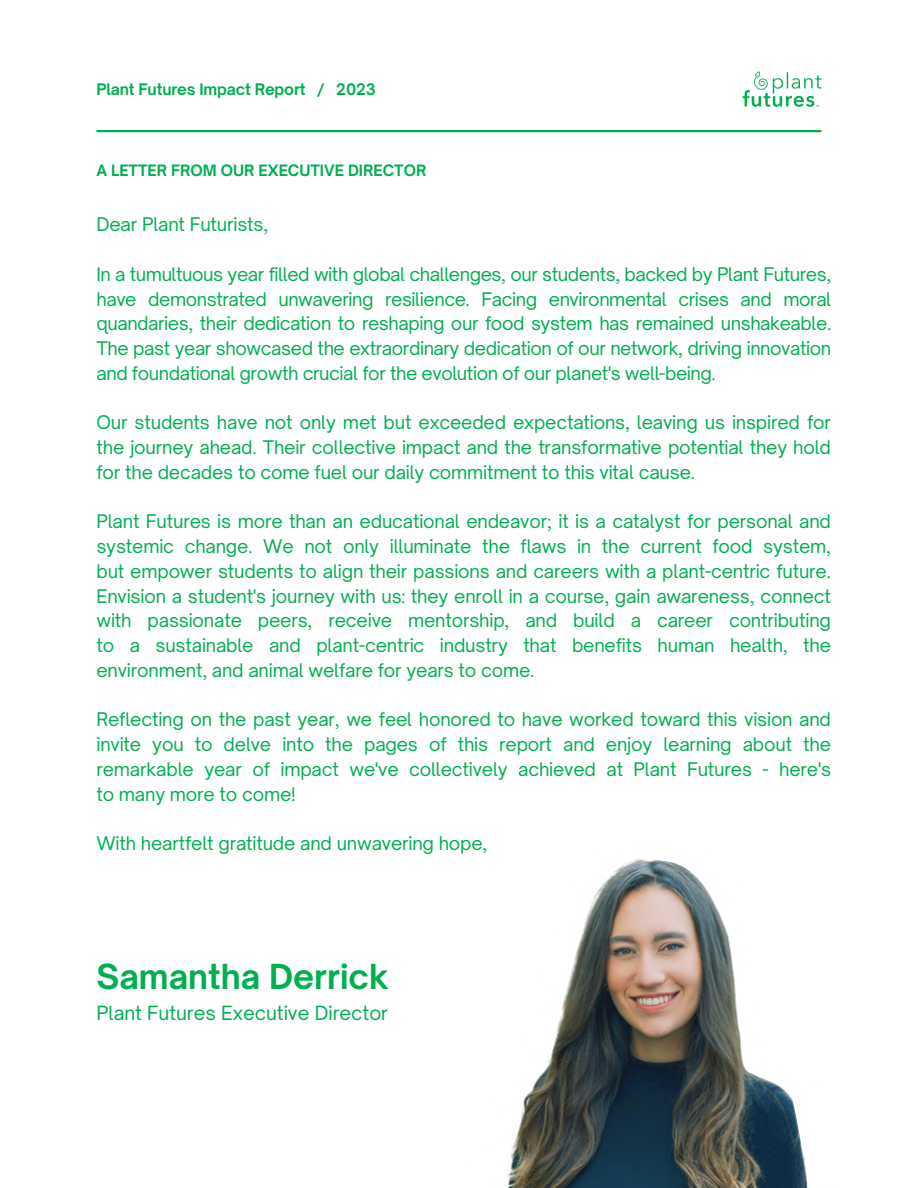
<style>
.page{position:relative;width:918px;height:1188px;background:#fff}
.page>*{position:absolute;margin:0;border:0;box-sizing:border-box;transform-origin:0 0}
.t1{font:700 33px "Open Sauce One";color:#00b050}
.t2{font:18.75px "Open Sauce One";color:#00b050}
.t3{font:18px/24.8px "Open Sauce One";letter-spacing:-.01em;color:#00b050;text-align:justify}
.t4{font:700 15.3px "Open Sauce One";letter-spacing:-.01em;color:#00b050}
.t5{font:700 15px "Open Sauce One";color:#00b050}
</style>
<div class="page">
<hr style="left:96px;top:130px;width:726px;height:2px;background:#00b050">
<img style="left:743px;top:72px;width:79px;height:34px">
<img style="left:507px;top:858px;width:301px;height:330px">
<p class="t4" style="left:96px;top:80px;width:281px">Plant Futures Impact Report / 2023</p>
<p class="t5" style="left:96px;top:161px;width:331px">A LETTER FROM OUR EXECUTIVE DIRECTOR</p>
<p class="t3" style="left:96px;top:212px;width:173px">Dear Plant Futurists,</p>
<p class="t3" style="left:96px;top:262px;width:736px">In a tumultuous year filled with global challenges, our students, backed by Plant Futures, have demonstrated unwavering resilience. Facing environmental crises and moral quandaries, their dedication to reshaping our food system has remained unshakeable.<br>The past year showcased the extraordinary dedication of our network, driving innovation and foundational growth crucial for the evolution of our planet's well-being.</p>
<p class="t3" style="left:96px;top:410px;width:736px">Our students have not only met but exceeded expectations, leaving us inspired for the journey ahead. Their collective impact and the transformative potential they hold for the decades to come fuel our daily commitment to this vital cause.</p>
<p class="t3" style="left:96px;top:509px;width:736px">Plant Futures is more than an educational endeavor; it is a catalyst for personal and systemic change. We not only illuminate the flaws in the current food system, but empower students to align their passions and careers with a plant-centric future.<br>Envision a student's journey with us: they enroll in a course, gain awareness, connect with passionate peers, receive mentorship, and build a career contributing to a sustainable and plant-centric industry that benefits human health, the environment, and animal welfare for years to come.</p>
<p class="t3" style="left:96px;top:707px;width:736px">Reflecting on the past year, we feel honored to have worked toward this vision and invite you to delve into the pages of this report and enjoy learning about the remarkable year of impact we've collectively achieved at Plant Futures - here's to many more to come!</p>
<p class="t3" style="left:96px;top:831px;width:393px">With heartfelt gratitude and unwavering hope,</p>
<p class="t1" style="left:96px;top:956px;width:294px">Samantha Derrick</p>
<p class="t2" style="left:96px;top:1002px;width:293px">Plant Futures Executive Director</p>
</div>
